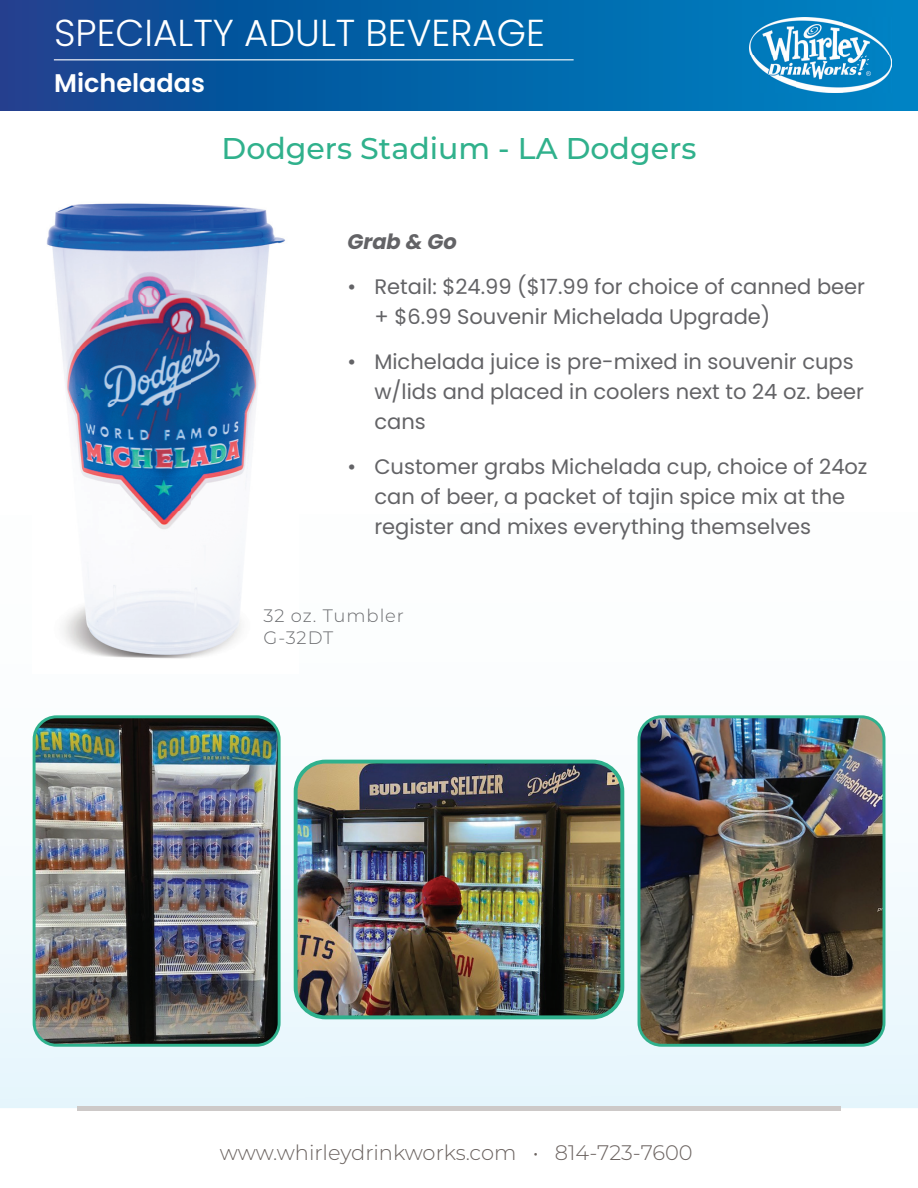
<style>
.page{position:relative;width:918px;height:1188px;background:#fff}
.page>*{position:absolute;margin:0;border:0;box-sizing:border-box;transform-origin:0 0}
.t1{font:300 37.5px "Poppins";color:#fff}
.t2{font:500 30px "Montserrat";color:#30b18c}
.t3{font:600 25.5px "Poppins";color:#fff}
.t4{font:21px/30px "Poppins";color:#636366}
.t5{font:300 21px "Montserrat";color:#6b6360}
.t6{font:italic 700 21px "Poppins";color:#636366}
.t7{font:300 18px/21.6px "Montserrat";letter-spacing:.05em;color:#6c6d70}
</style>
<div class="page">
<svg style="left:0;top:0;width:918px;height:111px;background:#0661a6"></svg>
<svg style="left:0;top:731px;width:918px;height:377px"></svg>
<img style="left:749px;top:17px;width:142px;height:76px">
<hr style="left:54px;top:59px;width:520px;height:1px;background:#fff">
<hr style="left:77px;top:1106px;width:764px;height:4px;background:#cdc9c8">
<img style="left:46px;top:203px;width:239px;height:456px">
<img style="left:34px;top:719px;width:245px;height:326px">
<div style="left:33px;top:715px;width:248px;height:332px;border:3px solid #2fb18d;border-radius:23px"></div>
<img style="left:296px;top:762px;width:326px;height:255px">
<div style="left:294px;top:760px;width:330px;height:259px;border:4px solid #2fb18d;border-radius:30px"></div>
<img style="left:639px;top:719px;width:245px;height:326px">
<div style="left:638px;top:715px;width:247px;height:332px;border:3px solid #2fb18d;border-radius:23px"></div>
<h1 class="t1" style="left:54px;top:12px;width:492px">SPECIALTY ADULT BEVERAGE</h1>
<p class="t3" style="left:54px;top:68px;width:152px">Micheladas</p>
<h2 class="t2" style="left:222px;top:127px;width:476px">Dodgers Stadium - LA Dodgers</h2>
<p class="t6" style="left:347px;top:229px;width:111px">Grab &amp; Go</p>
<p class="t4" style="left:374px;top:271px;width:492px;text-indent:-27px">• Retail: $24.99 ($17.99 for choice of canned beer + $6.99 Souvenir Michelada Upgrade)</p>
<p class="t4" style="left:374px;top:346px;width:491px;text-indent:-27px">• Michelada juice is pre-mixed in souvenir cups w/lids and placed in coolers next to 24 oz. beer cans</p>
<p class="t4" style="left:374px;top:451px;width:495px;text-indent:-27px">• Customer grabs Michelada cup, choice of 24oz can of beer, a packet of tajin spice mix at the register and mixes everything themselves</p>
<p class="t7" style="left:264px;top:605px;width:142px">32 oz. Tumbler<br>G-32DT</p>
<p class="t5" style="left:220px;top:1138px;width:474px">www.whirleydrinkworks.com • 814-723-7600</p>
</div>
